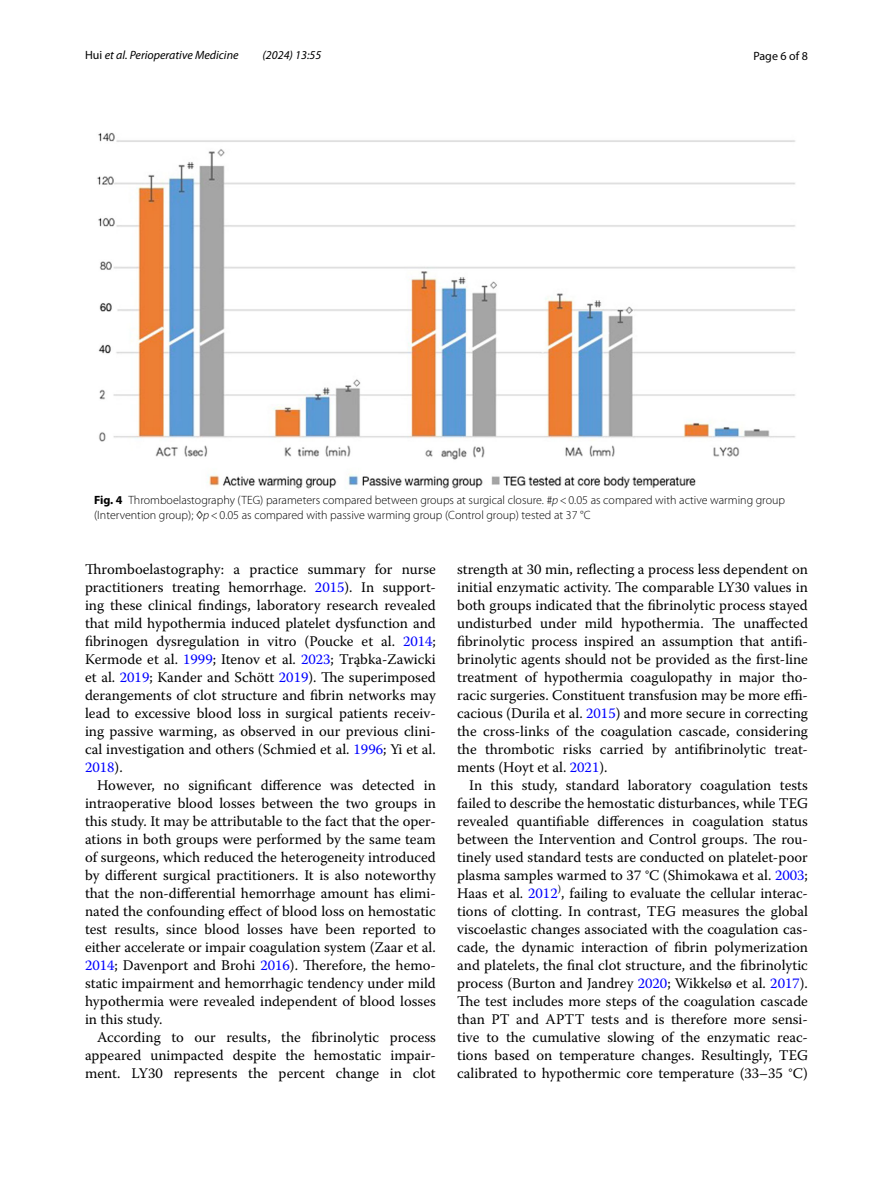
<style>
.page{position:relative;width:893px;height:1187px;background:#fff}
.page>*{position:absolute;margin:0;border:0;box-sizing:border-box;transform-origin:0 0}
.t1{font:14.7px/18px "Warnock Pro";color:#000;text-align:justify}
.t2{font:300 12px/15px "Myriad Pro";color:#000}
.t3{font:italic 12px "Myriad Pro";color:#000}
.t4{font:12px "Myriad Pro";color:#000}
.s1{font-style:normal}
.s2{font-weight:700}
.s3{font-style:italic}
.s4{font-family:"Code 2000";font-weight:400}
.s5{color:#00f}
</style>
<div class="page">
<img style="left:97px;top:133px;width:699px;height:356px">
<p class="t3" style="left:85px;top:48px;width:155px"><span class="s1">Hui</span> et al. Perioperative Medicine</p>
<p class="t3" style="left:263px;top:48px;width:60px">(2024) 13:55</p>
<p class="t4" style="left:753px;top:48px;width:56px">Page 6 of 8</p>
<p class="t2" style="left:94px;top:493px;width:692px"><span class="s2">Fig. 4</span> Thromboelastography (TEG) parameters compared between groups at surgical closure. #<span class="s3">p</span>&lt;0.05 as compared with active warming group (Intervention group); <span class="s4">♢</span><span class="s3">p</span>&lt;0.05 as compared with passive warming group (Control group) tested at 37 °C</p>
<p class="t1" style="left:85px;top:560px;width:352px">Thromboelastography: a practice summary for nurse practitioners treating hemorrhage. <span class="s5">2015</span>). In support&shy;ing these clinical findings, laboratory research revealed that mild hypothermia induced platelet dysfunction and fibrinogen dysregulation in vitro (Poucke et al. <span class="s5">2014</span>; Kermode et al. <span class="s5">1999</span>; Itenov et al. <span class="s5">2023</span>; Trąbka-Zawicki et al. <span class="s5">2019</span>; Kander and Schött <span class="s5">2019</span>). The superimposed derangements of clot structure and fibrin networks may lead to excessive blood loss in surgical patients receiv&shy;ing passive warming, as observed in our previous clini&shy;cal investigation and others (Schmied et al. <span class="s5">1996</span>; Yi et al.<br><span class="s5">2018</span>).</p>
<p class="t1" style="left:85px;top:776px;width:352px;text-indent:12px">However, no significant difference was detected in intraoperative blood losses between the two groups in this study. It may be attributable to the fact that the oper&shy;ations in both groups were performed by the same team of surgeons, which reduced the heterogeneity introduced by different surgical practitioners. It is also noteworthy that the non-differential hemorrhage amount has elimi&shy;nated the confounding effect of blood loss on hemostatic test results, since blood losses have been reported to either accelerate or impair coagulation system (Zaar et al.<br><span class="s5">2014</span>; Davenport and Brohi <span class="s5">2016</span>). Therefore, the hemo&shy;static impairment and hemorrhagic tendency under mild hypothermia were revealed independent of blood losses in this study.</p>
<p class="t1" style="left:85px;top:1028px;width:352px;text-indent:12px">According to our results, the fibrinolytic process appeared unimpacted despite the hemostatic impair&shy;ment. LY30 represents the percent change in clot</p>
<p class="t1" style="left:457px;top:560px;width:352px">strength at 30 min, reflecting a process less dependent on initial enzymatic activity. The comparable LY30 values in both groups indicated that the fibrinolytic process stayed undisturbed under mild hypothermia. The unaffected fibrinolytic process inspired an assumption that antifi&shy;brinolytic agents should not be provided as the first-line treatment of hypothermia coagulopathy in major tho&shy;racic surgeries. Constituent transfusion may be more effi&shy;cacious (Durila et al. <span class="s5">2015</span>) and more secure in correcting the cross-links of the coagulation cascade, considering the thrombotic risks carried by antifibrinolytic treat&shy;ments (Hoyt et al. <span class="s5">2021</span>).</p>
<p class="t1" style="left:457px;top:776px;width:352px;text-indent:12px">In this study, standard laboratory coagulation tests failed to describe the hemostatic disturbances, while TEG revealed quantifiable differences in coagulation status between the Intervention and Control groups. The rou&shy;tinely used standard tests are conducted on platelet-poor plasma samples warmed to 37 °C (Shimokawa et al. <span class="s5">2003</span>; Haas et al. <span class="s5">2012</span><sup>)</sup>, failing to evaluate the cellular interac&shy;tions of clotting. In contrast, TEG measures the global viscoelastic changes associated with the coagulation cas&shy;cade, the dynamic interaction of fibrin polymerization and platelets, the final clot structure, and the fibrinolytic process (Burton and Jandrey <span class="s5">2020</span>; Wikkelsø et al. <span class="s5">2017</span>).<br>The test includes more steps of the coagulation cascade than PT and APTT tests and is therefore more sensi&shy;tive to the cumulative slowing of the enzymatic reac&shy;tions based on temperature changes. Resultingly, TEG calibrated to hypothermic core temperature (33–35 °C)</p>
</div>
